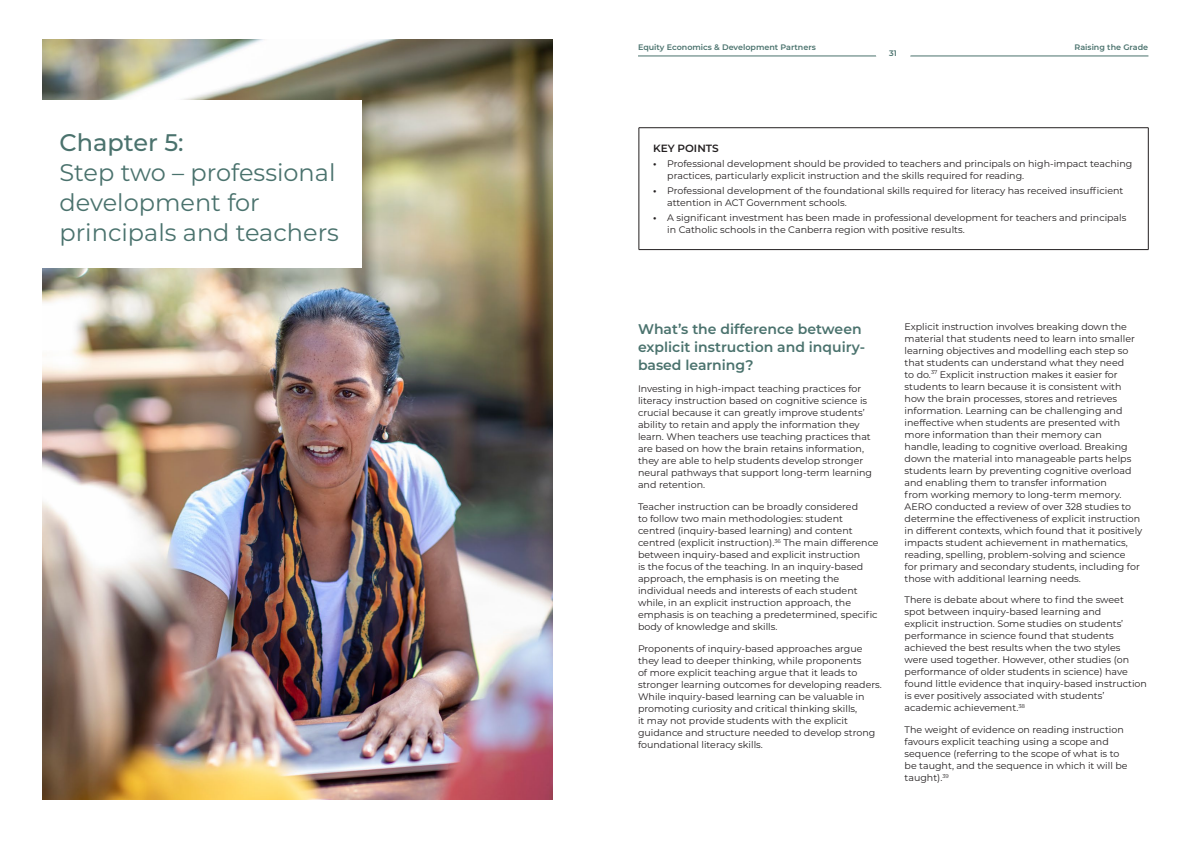
<style>
.page{position:relative;width:1191px;height:842px;background:#fff}
.page>*{position:absolute;margin:0;border:0;box-sizing:border-box;transform-origin:0 0}
.t1{font:24px/30px "Montserrat";color:#4a726d}
.t2{font:500 24px "Montserrat";color:#4a726d}
.t3{font:600 14px/18px "Montserrat";color:#4a726d}
.t4{font:600 10.5px "Montserrat";color:#231f20}
.t5{font:9.5px/12px "Montserrat";color:#231f20}
.t6{font:600 8px "Montserrat";color:#4a726d}
.s1{font-weight:700}
</style>
<div class="page">
<hr style="left:638px;top:56px;width:510px;height:1px;background:#4a726d">
<div style="left:875px;top:34px;width:36px;height:35px;background:#fff;border-radius:50%"></div>
<img style="left:43px;top:40px;width:510px;height:759px">
<div style="left:0;top:101px;width:361px;height:167px;background:#fff"></div>
<hr style="left:638px;top:128px;width:510px;height:1px;background:#231f20">
<hr style="left:638px;top:128px;width:1px;height:121px;background:#231f20">
<hr style="left:1148px;top:128px;width:1px;height:121px;background:#231f20">
<hr style="left:638px;top:249px;width:510px;height:1px;background:#231f20">
<h1 class="t2" style="left:60px;top:126px;width:126px">Chapter 5:</h1>
<h1 class="t1" style="left:60px;top:156px;width:281px">Step two – professional development for principals and teachers</h1>
<p class="t6" style="left:638px;top:42px;width:179px">Equity Economics &amp; Development Partners</p>
<p class="t6" style="left:1074px;top:42px;width:75px">Raising the Grade</p>
<p class="t6" style="left:889px;top:47px;width:9px">31</p>
<p class="t4" style="left:653px;top:141px;width:67px">KEY POINTS</p>
<p class="t5" style="left:667px;top:157px;width:466px;text-indent:-14px"><span class="s1">•</span> Professional development should be provided to teachers and principals on high-impact teaching practices, particularly explicit instruction and the skills required for reading.</p>
<p class="t5" style="left:667px;top:184px;width:457px;text-indent:-14px"><span class="s1">•</span> Professional development of the foundational skills required for literacy has received insufficient attention in ACT Government schools.</p>
<p class="t5" style="left:667px;top:211px;width:461px;text-indent:-14px"><span class="s1">•</span> A significant investment has been made in professional development for teachers and principals in Catholic schools in the Canberra region with positive results.</p>
<h2 class="t3" style="left:638px;top:319px;width:228px">What’s the difference between explicit instruction and inquiry&shy;based learning?</h2>
<p class="t5" style="left:638px;top:382px;width:235px">Investing in high-impact teaching practices for literacy instruction based on cognitive science is crucial because it can greatly improve students’ ability to retain and apply the information they learn. When teachers use teaching practices that are based on how the brain retains information, they are able to help students develop stronger neural pathways that support long-term learning and retention.</p>
<p class="t5" style="left:638px;top:500px;width:242px">Teacher instruction can be broadly considered<br>to follow two main methodologies: student centred (inquiry-based learning) and content centred (explicit instruction).<sup>36</sup> The main difference between inquiry-based and explicit instruction<br>is the focus of the teaching. In an inquiry-based approach, the emphasis is on meeting the individual needs and interests of each student while, in an explicit instruction approach, the emphasis is on teaching a predetermined, specific body of knowledge and skills.</p>
<p class="t5" style="left:638px;top:642px;width:245px">Proponents of inquiry-based approaches argue they lead to deeper thinking, while proponents<br>of more explicit teaching argue that it leads to stronger learning outcomes for developing readers.<br>While inquiry-based learning can be valuable in promoting curiosity and critical thinking skills,<br>it may not provide students with the explicit guidance and structure needed to develop strong foundational literacy skills.</p>
<p class="t5" style="left:904px;top:320px;width:239px">Explicit instruction involves breaking down the material that students need to learn into smaller learning objectives and modelling each step so that students can understand what they need<br>to do.<sup>37</sup> Explicit instruction makes it easier for students to learn because it is consistent with how the brain processes, stores and retrieves information. Learning can be challenging and ineffective when students are presented with more information than their memory can<br>handle, leading to cognitive overload. Breaking down the material into manageable parts helps students learn by preventing cognitive overload and enabling them to transfer information<br>from working memory to long-term memory.<br>AERO conducted a review of over 328 studies to determine the effectiveness of explicit instruction in different contexts, which found that it positively impacts student achievement in mathematics, reading, spelling, problem-solving and science<br>for primary and secondary students, including for those with additional learning needs.</p>
<p class="t5" style="left:904px;top:594px;width:244px">There is debate about where to find the sweet spot between inquiry-based learning and<br>explicit instruction. Some studies on students’ performance in science found that students achieved the best results when the two styles<br>were used together. However, other studies (on performance of older students in science) have found little evidence that inquiry-based instruction is ever positively associated with students’ academic achievement.<sup>38</sup></p>
<p class="t5" style="left:904px;top:724px;width:224px">The weight of evidence on reading instruction favours explicit teaching using a scope and sequence (referring to the scope of what is to be taught, and the sequence in which it will be taught).<sup>39</sup></p>
</div>
